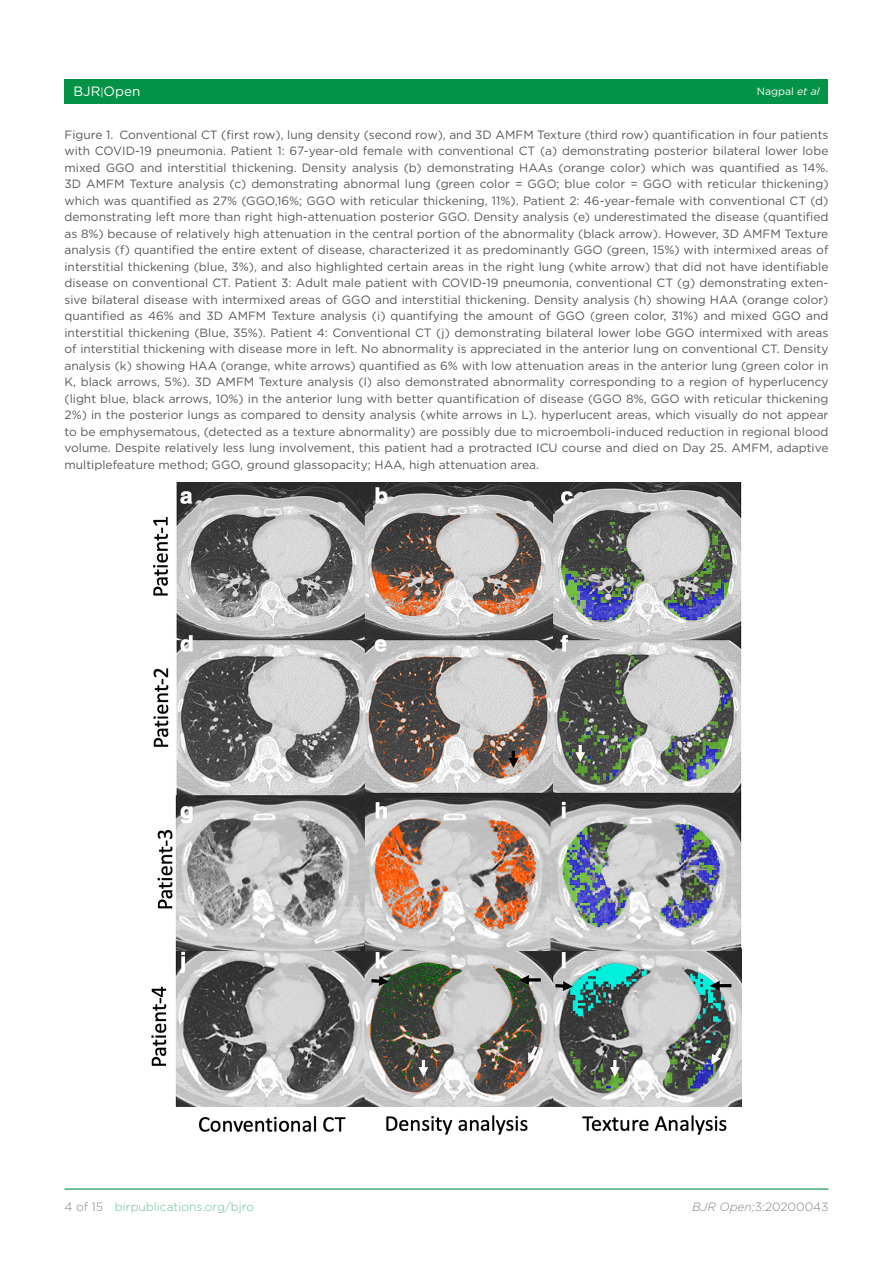
<style>
.page{position:relative;width:893px;height:1263px;background:#fff}
.page>*{position:absolute;margin:0;border:0;box-sizing:border-box;transform-origin:0 0}
.t1{font:13.5px "Gotham";color:#fff}
.t2{font:12px/16.5px "Gotham";color:#57585a;text-align:justify}
.t3{font:300 12px "Gotham";color:#68be90}
.t4{font:300 12px "Gotham";color:#808285}
.t5{font:10.5px "Gotham";color:#fff}
.s1{font-size:10.5px}
.s2{font-style:italic}
.s3{color:#808285}
</style>
<div class="page">
<hr style="left:64px;top:1188px;width:764px;height:2px;background:#039246">
<div style="left:64px;top:79px;width:764px;height:24px;background:#039246"></div>
<img style="left:152px;top:483px;width:589px;height:651px">
<p class="t1" style="left:74px;top:82px;width:68px">BJR<span class="s1">|</span>Open</p>
<p class="t5" style="left:757px;top:85px;width:64px">Nagpal <span class="s2">et al</span></p>
<p class="t2" style="left:64px;top:126px;width:765px">Figure 1. Conventional CT (first row), lung density (second row), and 3D AMFM Texture (third row) quantification in four patients with COVID-19 pneumonia. Patient 1: 67-year-old female with conventional CT (a) demonstrating posterior bilateral lower lobe mixed GGO and interstitial thickening. Density analysis (b) demonstrating HAAs (orange color) which was quantified as 14%.<br>3D AMFM Texture analysis (c) demonstrating abnormal lung (green color = GGO; blue color = GGO with reticular thickening) which was quantified as 27% (GGO,16%; GGO with reticular thickening, 11%). Patient 2: 46-year-female with conventional CT (d) demonstrating left more than right high-attenuation posterior GGO. Density analysis (e) underestimated the disease (quantified as 8%) because of relatively high attenuation in the central portion of the abnormality (black arrow). However, 3D AMFM Texture analysis (f) quantified the entire extent of disease, characterized it as predominantly GGO (green, 15%) with intermixed areas of interstitial thickening (blue, 3%), and also highlighted certain areas in the right lung (white arrow) that did not have identifiable disease on conventional CT. Patient 3: Adult male patient with COVID-19 pneumonia, conventional CT (g) demonstrating exten&shy;sive bilateral disease with intermixed areas of GGO and interstitial thickening. Density analysis (h) showing HAA (orange color) quantified as 46% and 3D AMFM Texture analysis (i) quantifying the amount of GGO (green color, 31%) and mixed GGO and interstitial thickening (Blue, 35%). Patient 4: Conventional CT (j) demonstrating bilateral lower lobe GGO intermixed with areas of interstitial thickening with disease more in left. No abnormality is appreciated in the anterior lung on conventional CT. Density analysis (k) showing HAA (orange, white arrows) quantified as 6% with low attenuation areas in the anterior lung (green color in K, black arrows, 5%). 3D AMFM Texture analysis (l) also demonstrated abnormality corresponding to a region of hyperlucency (light blue, black arrows, 10%) in the anterior lung with better quantification of disease (GGO 8%, GGO with reticular thickening 2%) in the posterior lungs as compared to density analysis (white arrows in L). hyperlucent areas, which visually do not appear to be emphysematous, (detected as a texture abnormality) are possibly due to microemboli-induced reduction in regional blood volume. Despite relatively less lung involvement, this patient had a protracted ICU course and died on Day 25. AMFM, adaptive multiplefeature method; GGO, ground glassopacity; HAA, high attenuation area.</p>
<p class="t3" style="left:64px;top:1199px;width:191px"><span class="s3">4 of 15</span> birpublications.org/bjro</p>
<p class="t4" style="left:692px;top:1199px;width:138px"><span class="s2">BJR Open;</span>3:20200043</p>
</div>
